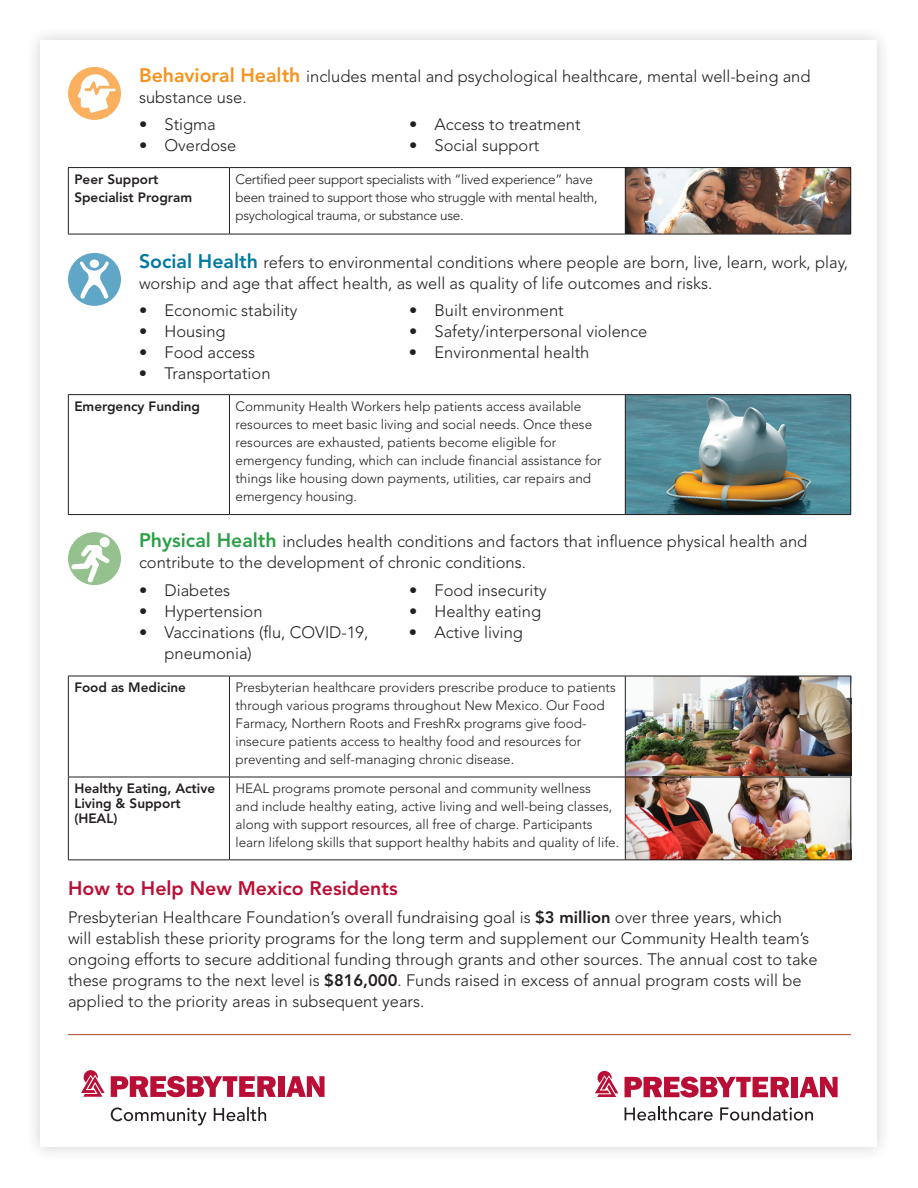
<style>
.page{position:relative;width:918px;height:1188px;background:#fff}
.page>*{position:absolute;margin:0;border:0;box-sizing:border-box;transform-origin:0 0}
.t1{font:800 19.5px "Avenir LT Std";color:#b90f36}
.t2{font:300 16.5px/21px "Avenir LT Std";color:#231f20}
.t3{font:300 13.5px/18px "Avenir LT Std";color:#231f20}
.t4{font:300 13.5px/18px "Avenir LT Std";letter-spacing:-.02em;color:#231f20}
.t5{font:800 13.5px/15px "Avenir LT Std";color:#231f20}
.s1{font-weight:800;font-size:19.5px;color:#f7931d}
.s2{font-weight:800;font-size:19.5px;color:#0079a3}
.s3{font-weight:800;font-size:19.5px;color:#2e9e48}
.s4{font-weight:800}
</style>
<div class="page">
<div style="left:25px;top:25px;width:868px;height:1138px;background:#231f20;opacity:.2"></div>
<div style="left:40px;top:40px;width:838px;height:1108px;background:#fff"></div>
<img style="left:626px;top:168px;width:224px;height:66px">
<img style="left:626px;top:677px;width:224px;height:183px">
<img style="left:626px;top:395px;width:224px;height:119px">
<svg style="left:111px;top:1076px;width:165px;height:21px"></svg>
<div style="left:278px;top:1076px;width:6px;height:21px;background:#b90f36"></div>
<svg style="left:286px;top:1076px;width:39px;height:21px"></svg>
<svg style="left:81px;top:1070px;width:24px;height:27px"></svg>
<svg style="left:111px;top:1107px;width:155px;height:18px"></svg>
<svg style="left:625px;top:1077px;width:164px;height:21px"></svg>
<div style="left:791px;top:1077px;width:7px;height:20px;background:#b90f36"></div>
<svg style="left:799px;top:1077px;width:39px;height:20px"></svg>
<svg style="left:595px;top:1071px;width:23px;height:26px"></svg>
<svg style="left:625px;top:1107px;width:88px;height:14px"></svg>
<svg style="left:720px;top:1107px;width:93px;height:14px"></svg>
<hr style="left:68px;top:167px;width:162px;height:1px;background:#231f20">
<hr style="left:68px;top:168px;width:1px;height:66px;background:#231f20">
<hr style="left:230px;top:167px;width:395px;height:1px;background:#231f20">
<hr style="left:229px;top:168px;width:1px;height:66px;background:#231f20">
<hr style="left:625px;top:167px;width:226px;height:1px;background:#231f20">
<hr style="left:625px;top:168px;width:1px;height:66px;background:#231f20">
<hr style="left:850px;top:168px;width:1px;height:66px;background:#231f20">
<hr style="left:68px;top:234px;width:162px;height:1px;background:#231f20">
<hr style="left:230px;top:234px;width:395px;height:1px;background:#231f20">
<hr style="left:625px;top:234px;width:226px;height:1px;background:#231f20">
<div style="left:68px;top:67px;width:53px;height:53px;background:#fab05f;border-radius:50%"></div>
<svg style="left:77px;top:74px;width:39px;height:39px"></svg>
<div style="left:68px;top:253px;width:53px;height:53px;background:#60a7c7;border-radius:50%"></div>
<div style="left:90px;top:260px;width:9px;height:8px;background:#fff;border-radius:50%"></div>
<svg style="left:80px;top:261px;width:29px;height:38px"></svg>
<hr style="left:68px;top:394px;width:162px;height:1px;background:#231f20">
<hr style="left:68px;top:395px;width:1px;height:119px;background:#231f20">
<hr style="left:230px;top:394px;width:395px;height:1px;background:#231f20">
<hr style="left:229px;top:395px;width:1px;height:119px;background:#231f20">
<hr style="left:625px;top:394px;width:226px;height:1px;background:#231f20">
<hr style="left:625px;top:395px;width:1px;height:119px;background:#231f20">
<hr style="left:850px;top:395px;width:1px;height:119px;background:#231f20">
<hr style="left:68px;top:514px;width:162px;height:1px;background:#231f20">
<hr style="left:230px;top:514px;width:395px;height:1px;background:#231f20">
<hr style="left:625px;top:514px;width:226px;height:1px;background:#231f20">
<div style="left:68px;top:532px;width:53px;height:53px;background:#94c18e;border-radius:50%"></div>
<svg style="left:71px;top:537px;width:39px;height:45px"></svg>
<hr style="left:68px;top:676px;width:162px;height:1px;background:#231f20">
<hr style="left:68px;top:676px;width:1px;height:101px;background:#231f20">
<hr style="left:230px;top:676px;width:395px;height:1px;background:#231f20">
<hr style="left:229px;top:676px;width:1px;height:101px;background:#231f20">
<hr style="left:625px;top:676px;width:226px;height:1px;background:#231f20">
<hr style="left:625px;top:676px;width:1px;height:101px;background:#231f20">
<hr style="left:850px;top:676px;width:1px;height:101px;background:#231f20">
<hr style="left:68px;top:777px;width:162px;height:1px;background:#231f20">
<hr style="left:68px;top:777px;width:1px;height:83px;background:#231f20">
<hr style="left:230px;top:777px;width:395px;height:1px;background:#231f20">
<hr style="left:229px;top:777px;width:1px;height:83px;background:#231f20">
<hr style="left:625px;top:777px;width:226px;height:1px;background:#231f20">
<hr style="left:625px;top:777px;width:1px;height:83px;background:#231f20">
<hr style="left:850px;top:777px;width:1px;height:83px;background:#231f20">
<hr style="left:68px;top:860px;width:162px;height:1px;background:#231f20">
<hr style="left:230px;top:860px;width:395px;height:1px;background:#231f20">
<hr style="left:625px;top:860px;width:226px;height:1px;background:#231f20">
<hr style="left:68px;top:1034px;width:783px;height:1px;background:#b04521">
<p class="t2" style="left:139px;top:66px;width:673px"><span class="s1">Behavioral Health</span> includes mental and psychological healthcare, mental well-being and substance use.</p>
<p class="t2" style="left:139px;top:114px;width:78px">• Stigma</p>
<p class="t2" style="left:409px;top:114px;width:173px">• Access to treatment</p>
<p class="t2" style="left:139px;top:135px;width:99px">• Overdose</p>
<p class="t2" style="left:409px;top:135px;width:132px">• Social support</p>
<p class="t5" style="left:74px;top:170px;width:119px;line-height:18px">Peer Support<br>Specialist Program</p>
<p class="t4" style="left:236px;top:170px;width:364px">Certified peer support specialists with “lived experience” have been trained to support those who struggle with mental health, psychological trauma, or substance use.</p>
<p class="t2" style="left:139px;top:252px;width:711px"><span class="s2">Social Health</span> refers to environmental conditions where people are born, live, learn, work, play, worship and age that affect health, as well as quality of life outcomes and risks.</p>
<p class="t2" style="left:139px;top:300px;width:160px">• Economic stability</p>
<p class="t2" style="left:409px;top:300px;width:156px">• Built environment</p>
<p class="t2" style="left:139px;top:321px;width:88px">• Housing</p>
<p class="t2" style="left:409px;top:321px;width:240px">• Safety/interpersonal violence</p>
<p class="t2" style="left:139px;top:342px;width:118px">• Food access</p>
<p class="t2" style="left:409px;top:342px;width:182px">• Environmental health</p>
<p class="t2" style="left:139px;top:363px;width:133px">• Transportation</p>
<p class="t5" style="left:74px;top:399px;width:127px">Emergency Funding</p>
<p class="t3" style="left:236px;top:397px;width:368px">Community Health Workers help patients access available resources to meet basic living and social needs. Once these resources are exhausted, patients become eligible for emergency funding, which can include financial assistance for things like housing down payments, utilities, car repairs and emergency housing.</p>
<p class="t2" style="left:139px;top:531px;width:670px"><span class="s3">Physical Health</span> includes health conditions and factors that influence physical health and contribute to the development of chronic conditions.</p>
<p class="t2" style="left:139px;top:580px;width:93px">• Diabetes</p>
<p class="t2" style="left:409px;top:580px;width:139px">• Food insecurity</p>
<p class="t2" style="left:139px;top:601px;width:125px">• Hypertension</p>
<p class="t2" style="left:409px;top:601px;width:134px">• Healthy eating</p>
<p class="t2" style="left:139px;top:622px;width:231px">• Vaccinations (flu, COVID-19,</p>
<p class="t2" style="left:409px;top:622px;width:116px">• Active living</p>
<p class="t2" style="left:164px;top:643px;width:89px">pneumonia)</p>
<p class="t5" style="left:74px;top:680px;width:113px">Food as Medicine</p>
<p class="t3" style="left:236px;top:679px;width:382px">Presbyterian healthcare providers prescribe produce to patients through various programs throughout New Mexico. Our Food Farmacy, Northern Roots and FreshRx programs give food&shy;insecure patients access to healthy food and resources for preventing and self-managing chronic disease.</p>
<p class="t5" style="left:74px;top:781px;width:142px">Healthy Eating, Active<br>Living &amp; Support (HEAL)</p>
<p class="t3" style="left:236px;top:780px;width:385px">HEAL programs promote personal and community wellness<br>and include healthy eating, active living and well-being classes, along with support resources, all free of charge. Participants learn lifelong skills that support healthy habits and quality of life.</p>
<p class="t1" style="left:68px;top:877px;width:331px">How to Help New Mexico Residents</p>
<p class="t2" style="left:68px;top:907px;width:751px">Presbyterian Healthcare Foundation’s overall fundraising goal is <span class="s4">$3 million</span> over three years, which<br>will establish these priority programs for the long term and supplement our Community Health team’s ongoing efforts to secure additional funding through grants and other sources. The annual cost to take these programs to the next level is <span class="s4">$816,000</span>. Funds raised in excess of annual program costs will be applied to the priority areas in subsequent years.</p>
</div>
